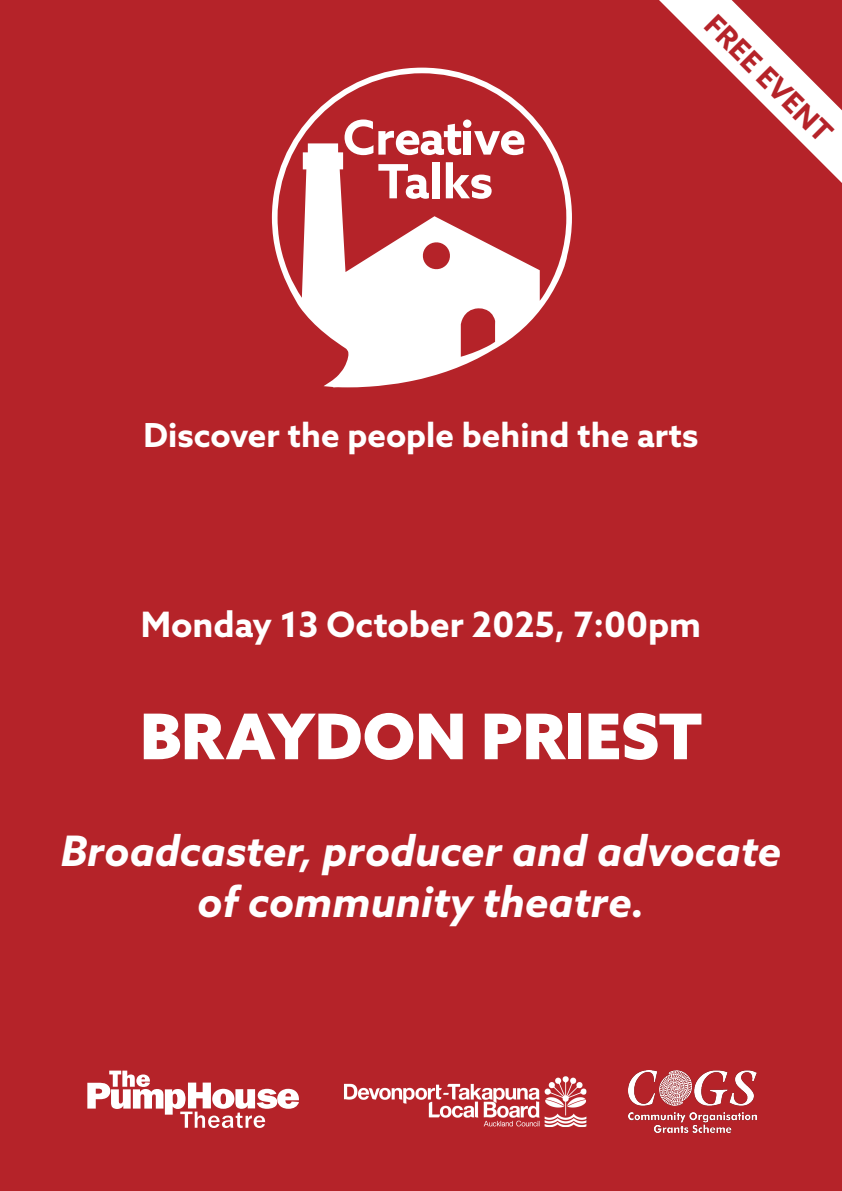
<style>
.page{position:relative;width:842px;height:1191px;background:#b52329}
.page>*{position:absolute;margin:0;border:0;box-sizing:border-box;transform-origin:0 0}
.t1{font:900 63px "Azo Sans";color:#fff}
.t2{font:italic 700 42px/50.4px "Azo Sans";color:#fff;text-align:center}
.t3{font:700 35px "Azo Sans";color:#fff}
.t4{font:700 33.1px "Azo Sans";color:#fff}
.t5{font:700 28.5px "Azo Sans";color:#b52329}
</style>
<div class="page">
<svg style="left:272px;top:68px;width:300px;height:319px"></svg>
<svg style="left:87px;top:1070px;width:212px;height:58px"></svg>
<img style="left:343px;top:1076px;width:244px;height:52px">
<img style="left:628px;top:1070px;width:129px;height:63px">
<svg style="left:659px;top:0;width:183px;height:183px"></svg>
<p class="t5" style="left:723px;top:6px;width:168px;rotate:45deg">FREE EVENT</p>
<p class="t4" style="left:144px;top:413px;width:556px">Discover the people behind the arts</p>
<p class="t3" style="left:141px;top:601px;width:562px">Monday 13 October 2025, 7:00pm</p>
<p class="t1" style="left:140px;top:694px;width:563px">BRAYDON PRIEST</p>
<p class="t2" style="left:61px;top:825px;width:722px">Broadcaster, producer and advocate of community theatre.</p>
</div>
